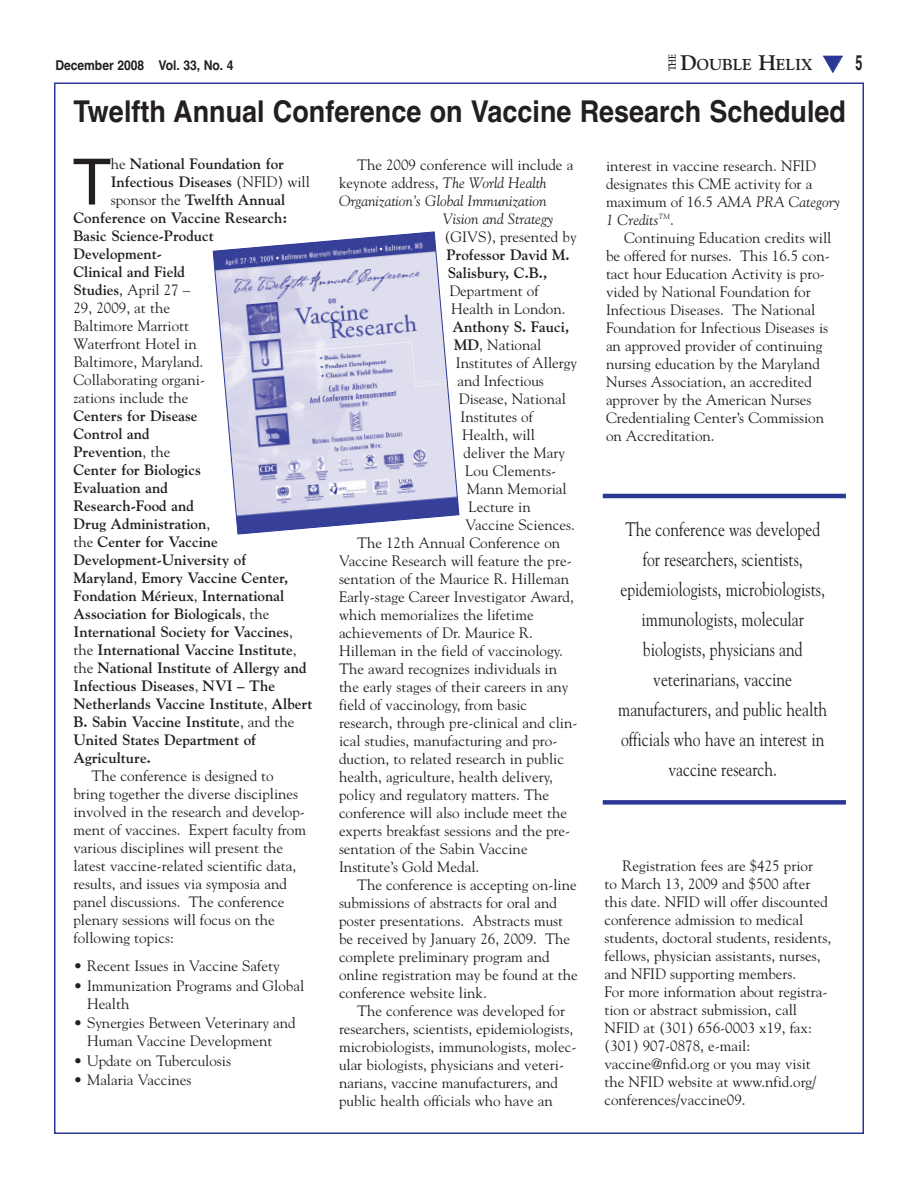
<style>
.page{position:relative;width:918px;height:1188px;background:#fff}
.page>*{position:absolute;margin:0;border:0;box-sizing:border-box;transform-origin:0 0}
.t1{font:63.9px "Helvetica";color:#231f20}
.t2{font:700 30px "Helvetica";color:#231f20;scale:.9 1}
.t3{font:19.5px/30px "Goudy";color:#231f20;text-align:center;scale:.8 1}
.t4{font:700 15.75px "Goudy";color:#231f20}
.t5{font:15px/18px "Goudy";color:#231f20}
.t6{font:700 15px/18px "Goudy";color:#231f20}
.t7{font:italic 15px "Goudy";color:#231f20}
.t8{font:700 13.5px "Helvetica";letter-spacing:-.005em;color:#231f20;scale:.9 1}
.t9{font:700 10.2px "Goudy";color:#231f20;scale:.8 1}
.s1{font-size:21px}
.s2{color:#2b3795}
.s3{font-family:"Helvetica";font-size:21px}
.s4{font-weight:400}
.s5{font-style:italic}
.s6{font-weight:700}
</style>
<div class="page">
<svg style="left:212px;top:231px;width:248px;height:304px"></svg>
<hr style="left:603px;top:494px;width:243px;height:4px;background:#2b3795">
<div style="left:603px;top:800px;width:243px;height:5px;background:#2b3795"></div>
<p class="t8" style="left:56px;top:60px;width:199px">December 2008 Vol. 33, No. 4</p>
<p class="t9" style="left:668px;top:71px;width:24px;rotate:-90deg">THE</p>
<p class="t4" style="left:680px;top:58px;width:184px"><span class="s1">D</span>OUBLE <span class="s1">H</span>ELIX <span class="s2">▼</span> <span class="s3">5</span></p>
<h2 class="t2" style="left:74px;top:101px;width:860px">Twelfth Annual Conference on Vaccine Research Scheduled</h2>
<h1 class="t1" style="left:73px;top:159px;width:40px">T</h1>
<p class="t6" style="left:111px;top:155px;width:175px"><span class="s4">he</span> National Foundation for</p>
<p class="t5" style="left:357px;top:157px;width:218px">The 2009 conference will include a</p>
<p class="t5" style="left:339px;top:175px;width:209px">keynote address, <span class="s5">The World Health</span></p>
<p class="t7" style="left:339px;top:195px;width:209px">Organization’s Global Immunization</p>
<p class="t7" style="left:443px;top:213px;width:112px">Vision and Strategy</p>
<p class="t5" style="left:445px;top:229px;width:133px">(GIVS), presented by</p>
<p class="t6" style="left:446px;top:247px;width:125px">Professor David M.<br>Salisbury, C.B.,</p>
<p class="t5" style="left:449px;top:283px;width:118px">Department of<br>Health in London.</p>
<p class="t6" style="left:453px;top:319px;width:118px">Anthony S. Fauci,</p>
<p class="t5" style="left:454px;top:337px;width:89px"><span class="s6">MD</span>, National</p>
<p class="t5" style="left:456px;top:355px;width:123px">Institutes of Allergy</p>
<p class="t5" style="left:457px;top:373px;width:88px">and Infectious</p>
<p class="t5" style="left:459px;top:391px;width:108px">Disease, National</p>
<p class="t5" style="left:461px;top:409px;width:74px">Institutes of</p>
<p class="t5" style="left:462px;top:427px;width:74px">Health, will</p>
<p class="t5" style="left:464px;top:445px;width:103px">deliver the Mary</p>
<p class="t5" style="left:465px;top:463px;width:92px">Lou Clements-</p>
<p class="t5" style="left:467px;top:481px;width:101px">Mann Memorial</p>
<p class="t5" style="left:468px;top:499px;width:64px">Lecture in</p>
<p class="t5" style="left:466px;top:517px;width:111px">Vaccine Sciences.</p>
<p class="t5" style="left:357px;top:535px;width:205px">The 12th Annual Conference on</p>
<p class="t5" style="left:339px;top:553px;width:234px">Vaccine Research will feature the pre-</p>
<p class="t5" style="left:339px;top:571px;width:232px">sentation of the Maurice R. Hilleman</p>
<p class="t5" style="left:339px;top:589px;width:236px">Early-stage Career Investigator Award,</p>
<p class="t5" style="left:339px;top:607px;width:196px">which memorializes the lifetime</p>
<p class="t5" style="left:339px;top:625px;width:195px">achievements of Dr. Maurice R.</p>
<p class="t5" style="left:339px;top:643px;width:226px">Hilleman in the field of vaccinology.</p>
<p class="t5" style="left:339px;top:661px;width:220px">The award recognizes individuals in</p>
<p class="t5" style="left:339px;top:679px;width:231px">the early stages of their careers in any</p>
<p class="t5" style="left:339px;top:697px;width:190px">field of vaccinology, from basic</p>
<p class="t5" style="left:339px;top:715px;width:240px">research, through pre-clinical and clin-</p>
<p class="t5" style="left:339px;top:733px;width:220px">ical studies, manufacturing and pro-</p>
<p class="t5" style="left:339px;top:751px;width:227px">duction, to related research in public</p>
<p class="t5" style="left:339px;top:769px;width:216px">health, agriculture, health delivery,</p>
<p class="t5" style="left:339px;top:787px;width:212px">policy and regulatory matters. The</p>
<p class="t5" style="left:339px;top:805px;width:230px">conference will also include meet the</p>
<p class="t5" style="left:339px;top:823px;width:233px">experts breakfast sessions and the pre-</p>
<p class="t5" style="left:339px;top:841px;width:190px">sentation of the Sabin Vaccine</p>
<p class="t5" style="left:339px;top:859px;width:142px">Institute’s Gold Medal.</p>
<p class="t5" style="left:357px;top:877px;width:221px">The conference is accepting on-line</p>
<p class="t5" style="left:339px;top:895px;width:220px">submissions of abstracts for oral and</p>
<p class="t5" style="left:339px;top:913px;width:226px">poster presentations. Abstracts must</p>
<p class="t5" style="left:339px;top:931px;width:233px">be received by January 26, 2009. The</p>
<p class="t5" style="left:339px;top:949px;width:212px">complete preliminary program and</p>
<p class="t5" style="left:339px;top:967px;width:240px">online registration may be found at the</p>
<p class="t5" style="left:339px;top:985px;width:149px">conference website link.</p>
<p class="t5" style="left:357px;top:1003px;width:210px">The conference was developed for</p>
<p class="t5" style="left:339px;top:1021px;width:236px">researchers, scientists, epidemiologists,</p>
<p class="t5" style="left:339px;top:1039px;width:239px">microbiologists, immunologists, molec-</p>
<p class="t5" style="left:339px;top:1057px;width:227px">ular biologists, physicians and veteri-</p>
<p class="t5" style="left:339px;top:1075px;width:220px">narians, vaccine manufacturers, and</p>
<p class="t5" style="left:339px;top:1093px;width:215px">public health officials who have an</p>
<p class="t5" style="left:606px;top:157px;width:236px">interest in vaccine research. NFID designates this CME activity for a maximum of 16.5 <span class="s5">AMA PRA Category<br>1 Credits</span><sup>TM</sup>.</p>
<p class="t5" style="left:606px;top:229px;width:227px;text-indent:18px">Continuing Education credits will be offered for nurses. This 16.5 con&shy;tact hour Education Activity is pro&shy;vided by National Foundation for Infectious Diseases. The National Foundation for Infectious Diseases is an approved provider of continuing nursing education by the Maryland Nurses Association, an accredited approver by the American Nurses Credentialing Center’s Commission on Accreditation.</p>
<p class="t6" style="left:111px;top:173px;width:201px">Infectious Diseases <span class="s4">(NFID) will</span></p>
<p class="t6" style="left:111px;top:191px;width:176px"><span class="s4">sponsor the</span> Twelfth Annual</p>
<p class="t6" style="left:74px;top:209px;width:215px">Conference on Vaccine Research:</p>
<p class="t6" style="left:74px;top:227px;width:142px">Basic Science-Product</p>
<p class="t6" style="left:74px;top:245px;width:90px">Development-</p>
<p class="t6" style="left:74px;top:263px;width:113px">Clinical and Field</p>
<p class="t5" style="left:74px;top:281px;width:118px"><span class="s6">Studies</span>, April 27 –</p>
<p class="t5" style="left:74px;top:299px;width:98px">29, 2009, at the</p>
<p class="t5" style="left:74px;top:317px;width:117px">Baltimore Marriott</p>
<p class="t5" style="left:74px;top:335px;width:125px">Waterfront Hotel in</p>
<p class="t5" style="left:74px;top:353px;width:131px">Baltimore, Maryland.</p>
<p class="t5" style="left:74px;top:371px;width:133px">Collaborating organi-</p>
<p class="t5" style="left:74px;top:389px;width:116px">zations include the</p>
<p class="t6" style="left:73px;top:407px;width:240px">Centers for Disease<br>Control and<br>Prevention<span class="s4">, the<br></span>Center for Biologics<br>Evaluation and<br>Research-Food and<br>Drug Administration<span class="s4">,<br>the</span> Center for Vaccine<br>Development-University of<br>Maryland<span class="s4">,</span> Emory Vaccine Center,<br>Fondation Mérieux<span class="s4">,</span> International<br>Association for Biologicals<span class="s4">, the<br></span>International Society for Vaccines<span class="s4">, the</span> International Vaccine Institute<span class="s4">, the</span> National Institute of Allergy and<br>Infectious Diseases<span class="s4">,</span> NVI – The<br>Netherlands Vaccine Institute<span class="s4">,</span> Albert<br>B. Sabin Vaccine Institute<span class="s4">, and the<br></span>United States Department of<br>Agriculture.</p>
<p class="t5" style="left:74px;top:767px;width:234px;text-indent:18px">The conference is designed to bring together the diverse disciplines involved in the research and develop&shy;ment of vaccines. Expert faculty from various disciplines will present the latest vaccine-related scientific data, results, and issues via symposia and panel discussions. The conference plenary sessions will focus on the following topics:</p>
<p class="t5" style="left:74px;top:958px;width:208px">• Recent Issues in Vaccine Safety</p>
<p class="t5" style="left:87px;top:977px;width:219px;text-indent:-14px">• Immunization Programs and Global<br>Health</p>
<p class="t5" style="left:87px;top:1015px;width:210px;text-indent:-14px">• Synergies Between Veterinary and<br>Human Vaccine Development</p>
<p class="t5" style="left:74px;top:1052px;width:159px">• Update on Tuberculosis</p>
<p class="t5" style="left:74px;top:1072px;width:120px">• Malaria Vaccines</p>
<p class="t3" style="left:618px;top:516px;width:263px">The conference was developed for researchers, scientists, epidemiologists, microbiologists, immunologists, molecular biologists, physicians and veterinarians, vaccine manufacturers, and public health officials who have an interest in vaccine research.</p>
<p class="t5" style="left:604px;top:858px;width:228px;text-indent:18px">Registration fees are $425 prior<br>to March 13, 2009 and $500 after this date. NFID will offer discounted conference admission to medical students, doctoral students, residents, fellows, physician assistants, nurses, and NFID supporting members.<br>For more information about registra&shy;tion or abstract submission, call NFID at (301) 656-0003 x19, fax: (301) 907-0878, e-mail: vaccine@nfid.org or you may visit the NFID website at www.nfid.org/ conferences/vaccine09.</p>
</div>
